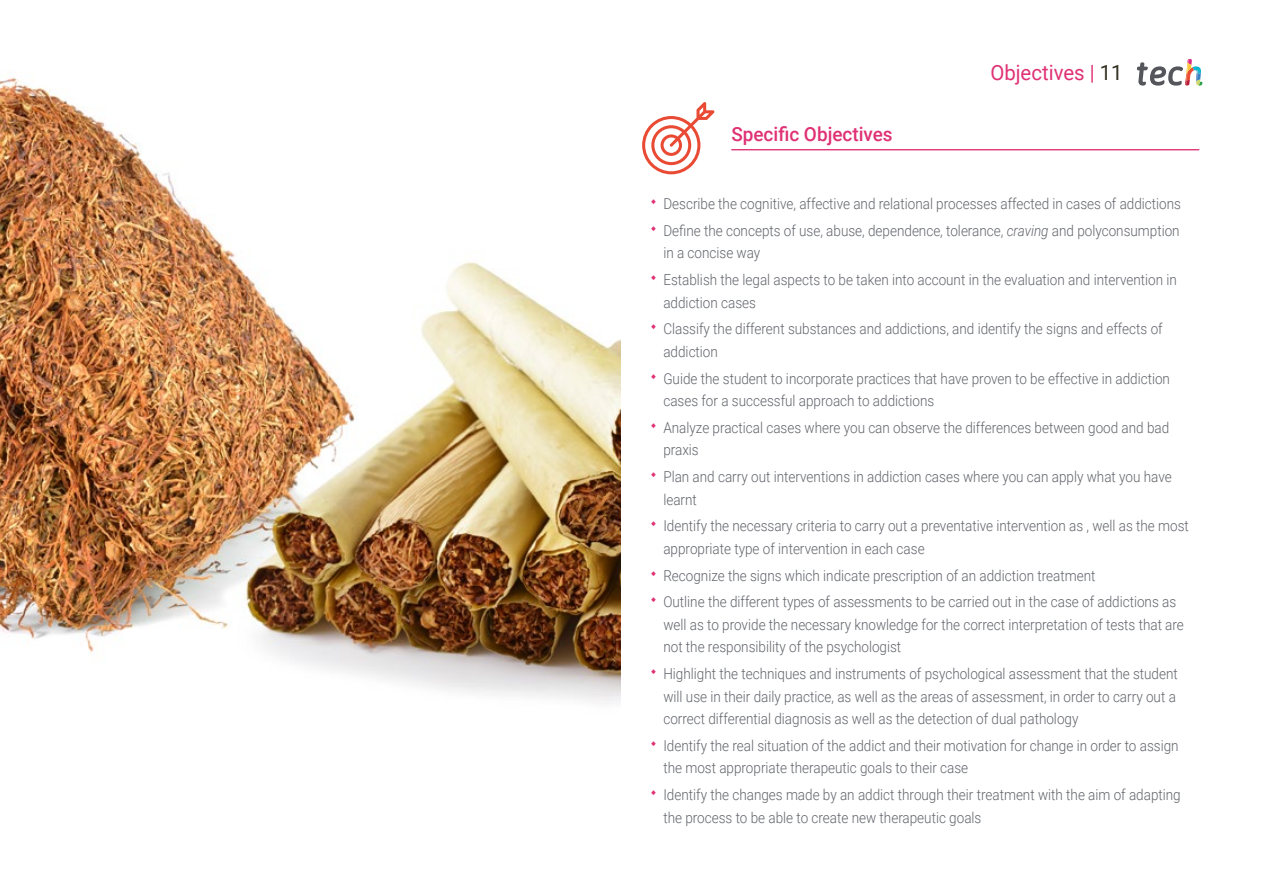
<style>
.page{position:relative;width:1263px;height:893px;background:#fff}
.page>*{position:absolute;margin:0;border:0;box-sizing:border-box;transform-origin:0 0}
.t1{font:21px "Roboto";color:#df3174}
.t2{font:500 19.5px "Roboto";color:#df3174}
.t3{font:300 15px/26.7px "Roboto";color:#61646a;scale:.9 1}
.s1{color:#312e20}
.s2{font-style:italic}
</style>
<div class="page">
<svg style="left:642px;top:102px;width:72px;height:72px"></svg>
<hr style="left:731px;top:149px;width:468px;height:1px;background:#df3174">
<img style="left:0;top:77px;width:621px;height:624px">
<svg style="left:1137px;top:59px;width:65px;height:27px"></svg>
<h2 class="t2" style="left:731px;top:121px;width:163px">Specific Objectives</h2>
<h1 class="t1" style="left:990px;top:57px;width:134px">Objectives | <span class="s1">11</span></h1>
<p class="t3" style="left:663px;top:190px;width:577px">Describe the cognitive, affective and relational processes affected in cases of addictions<br>Define the concepts of use, abuse, dependence, tolerance, <span class="s2">craving</span> and polyconsumption</p>
<p class="t3" style="left:663px;top:239px;width:572px">in a concise way<br>Establish the legal aspects to be taken into account in the evaluation and intervention in</p>
<p class="t3" style="left:663px;top:288px;width:556px">addiction cases<br>Classify the different substances and addictions, and identify the signs and effects of</p>
<p class="t3" style="left:663px;top:337px;width:564px">addiction<br>Guide the student to incorporate practices that have proven to be effective in addiction</p>
<p class="t3" style="left:663px;top:387px;width:564px">cases for a successful approach to addictions<br>Analyze practical cases where you can observe the differences between good and bad</p>
<p class="t3" style="left:663px;top:436px;width:566px">praxis<br>Plan and carry out interventions in addiction cases where you can apply what you have</p>
<p class="t3" style="left:663px;top:485px;width:585px">learnt<br>Identify the necessary criteria to carry out a preventative intervention as , well as the most</p>
<p class="t3" style="left:663px;top:534px;width:571px">appropriate type of intervention in each case<br>Recognize the signs which indicate prescription of an addiction treatment<br>Outline the different types of assessments to be carried out in the case of addictions as</p>
<p class="t3" style="left:663px;top:613px;width:580px;line-height:22.5px">well as to provide the necessary knowledge for the correct interpretation of tests that are not the responsibility of the psychologist</p>
<p class="t3" style="left:663px;top:662px;width:573px;line-height:22.5px">Highlight the techniques and instruments of psychological assessment that the student will use in their daily practice, as well as the areas of assessment, in order to carry out a correct differential diagnosis as well as the detection of dual pathology</p>
<p class="t3" style="left:663px;top:734px;width:574px;line-height:22.5px">Identify the real situation of the addict and their motivation for change in order to assign the most appropriate therapeutic goals to their case</p>
<p class="t3" style="left:663px;top:783px;width:576px;line-height:22.5px">Identify the changes made by an addict through their treatment with the aim of adapting the process to be able to create new therapeutic goals</p>
</div>
